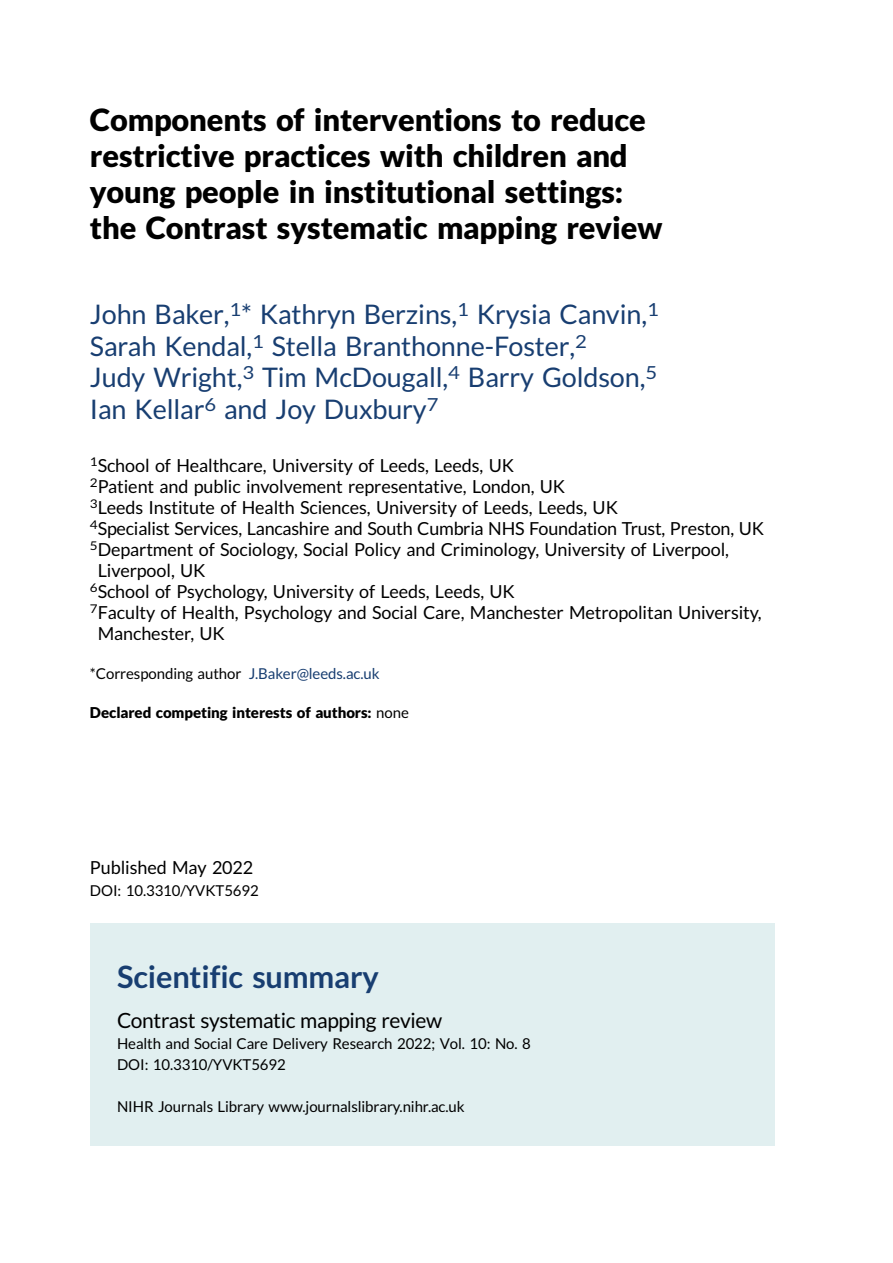
<style>
.page{position:relative;width:893px;height:1263px;background:#fff}
.page>*{position:absolute;margin:0;border:0;box-sizing:border-box;transform-origin:0 0}
.t1{font:30.75px/36px "Adv T Tfac 587 ca.B";color:#000}
.t2{font:30.75px "Adv TT6071803 a.B";color:#183e71}
.t3{font:27px/31.5px "Adv T Ta 9 c 1 b 374";color:#183e71}
.t4{font:21px "Adv T Ta 9 c 1 b 374";letter-spacing:-.015em;color:#000}
.t5{font:18px "Adv T Ta 9 c 1 b 374";color:#000}
.t6{font:15px/21px "Adv T Ta 9 c 1 b 374";color:#000}
.t7{font:15px "Adv T Tfac 587 ca.B";color:#000}
.s1{color:#183e71}
.s2{font-family:"Adv T Ta 9 c 1 b 374"}
</style>
<div class="page">
<div style="left:90px;top:923px;width:684px;height:223px;background:#e1eff0"></div>
<h1 class="t1" style="left:90px;top:104px;width:574px">Components of interventions to reduce restrictive practices with children and young people in institutional settings: the Contrast systematic mapping review</h1>
<h2 class="t3" style="left:90px;top:301px;width:570px">John Baker,<sup>1</sup>* Kathryn Berzins,<sup>1</sup> Krysia Canvin,<sup>1<br></sup>Sarah Kendal,<sup>1</sup> Stella Branthonne-Foster,<sup>2<br></sup>Judy Wright,<sup>3</sup> Tim McDougall,<sup>4</sup> Barry Goldson,<sup>5<br></sup>Ian Kellar<sup>6</sup> and Joy Duxbury<sup>7</sup></h2>
<p class="t5" style="left:90px;top:458px;width:426px"><sup>1</sup>School of Healthcare, University of Leeds, Leeds, UK</p>
<p class="t5" style="left:90px;top:479px;width:477px"><sup>2</sup>Patient and public involvement representative, London, UK</p>
<p class="t5" style="left:90px;top:500px;width:529px"><sup>3</sup>Leeds Institute of Health Sciences, University of Leeds, Leeds, UK</p>
<p class="t5" style="left:90px;top:521px;width:676px"><sup>4</sup>Specialist Services, Lancashire and South Cumbria NHS Foundation Trust, Preston, UK</p>
<p class="t5" style="left:90px;top:542px;width:641px"><sup>5</sup>Department of Sociology, Social Policy and Criminology, University of Liverpool,</p>
<p class="t5" style="left:98px;top:563px;width:109px">Liverpool, UK</p>
<p class="t5" style="left:90px;top:584px;width:426px"><sup>6</sup>School of Psychology, University of Leeds, Leeds, UK</p>
<p class="t5" style="left:90px;top:605px;width:673px"><sup>7</sup>Faculty of Health, Psychology and Social Care, Manchester Metropolitan University,</p>
<p class="t5" style="left:98px;top:626px;width:129px">Manchester, UK</p>
<p class="t6" style="left:90px;top:664px;width:291px">*Corresponding author <span class="s1">J.Baker@leeds.ac.uk</span></p>
<p class="t7" style="left:90px;top:706px;width:320px">Declared competing interests of authors: <span class="s2">none</span></p>
<p class="t5" style="left:90px;top:860px;width:165px">Published May 2022</p>
<p class="t6" style="left:90px;top:881px;width:170px">DOI: 10.3310/YVKT5692</p>
<h1 class="t2" style="left:117px;top:965px;width:263px">Scientific summary</h1>
<p class="t4" style="left:117px;top:1013px;width:326px">Contrast systematic mapping review</p>
<p class="t6" style="left:117px;top:1034px;width:415px">Health and Social Care Delivery Research 2022; Vol. 10: No. 8<br>DOI: 10.3310/YVKT5692</p>
<p class="t6" style="left:117px;top:1097px;width:349px">NIHR Journals Library www.journalslibrary.nihr.ac.uk</p>
</div>
